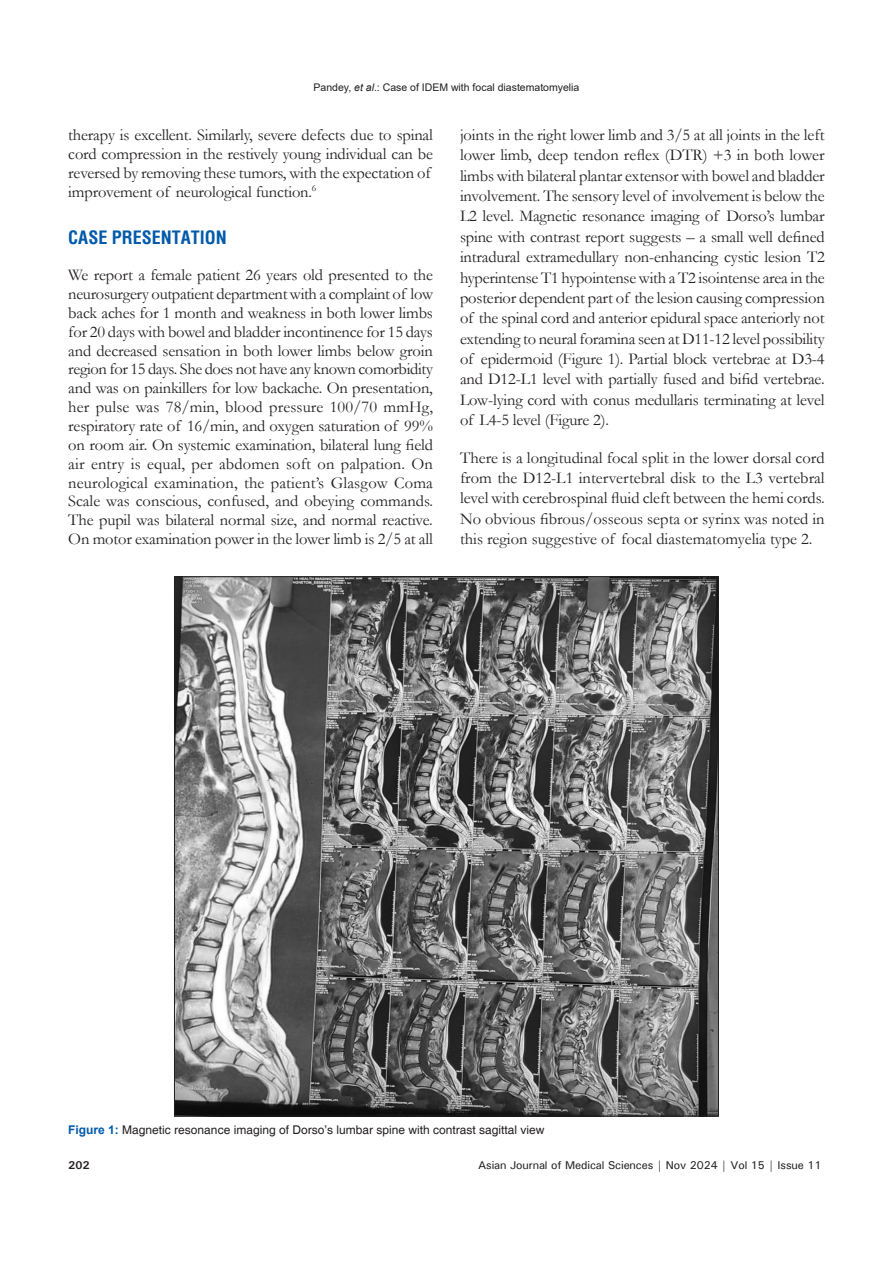
<style>
.page{position:relative;width:893px;height:1263px;background:#fff}
.page>*{position:absolute;margin:0;border:0;box-sizing:border-box;transform-origin:0 0}
.t1{font:700 condensed 18px "Helvetica";color:#015aaa}
.TX{font:16.5px/20.4px "Garamond";letter-spacing:-.01em;color:#231f20;text-align:justify}
.FGC{font:12px "Helvetica";color:#231f20}
.t2{font:500 11.25px "Univers";letter-spacing:-.01em;color:#231f20}
.t3{font:700 11.25px "Univers";color:#231f20}
.t4{font:10.5px "Arial";color:#231f20}
.s1{font-style:italic}
.s2{font-weight:700;color:#015aaa}
</style>
<div class="page">
<img style="left:176px;top:578px;width:541px;height:536px">
<p class="t4" style="left:313px;top:80px;width:267px">Pandey, <span class="s1">et al</span>.: Case of IDEM with focal diastematomyelia</p>
<p class="TX" style="left:68px;top:125px;width:366px;line-height:18.9px;text-align:left">therapy is excellent. Similarly, severe defects due to spinal cord compression in the restively young individual can be reversed by removing these tumors, with the expectation of improvement of neurological function.<sup>6</sup></p>
<h1 class="t1" style="left:68px;top:226px;width:160px">CASE PRESENTATION</h1>
<p class="TX" style="left:68px;top:265px;width:366px;line-height:18.9px">We report a female patient 26 years old presented to the neurosurgery outpatient department with a complaint of low back aches for 1 month and weakness in both lower limbs for 20 days with bowel and bladder incontinence for 15 days and decreased sensation in both lower limbs below groin region for 15 days. She does not have any known comorbidity and was on painkillers for low backache. On presentation, her pulse was 78/min, blood pressure 100/70 mmHg, respiratory rate of 16/min, and oxygen saturation of 99% on room air. On systemic examination, bilateral lung field air entry is equal, per abdomen soft on palpation. On neurological examination, the patient’s Glasgow Coma Scale was conscious, confused, and obeying commands.<br>The pupil was bilateral normal size, and normal reactive.<br>On motor examination power in the lower limb is 2/5 at all</p>
<p class="TX" style="left:460px;top:124px;width:366px">joints in the right lower limb and 3/5 at all joints in the left lower limb, deep tendon reflex (DTR) +3 in both lower limbs with bilateral plantar extensor with bowel and bladder involvement. The sensory level of involvement is below the L2 level. Magnetic resonance imaging of Dorso’s lumbar spine with contrast report suggests – a small well defined intradural extramedullary non-enhancing cystic lesion T2 hyperintense T1 hypointense with a T2 isointense area in the posterior dependent part of the lesion causing compression of the spinal cord and anterior epidural space anteriorly not extending to neural foramina seen at D11-12 level possibility of epidermoid (Figure 1). Partial block vertebrae at D3-4 and D12-L1 level with partially fused and bifid vertebrae.<br>Low-lying cord with conus medullaris terminating at level of L4-5 level (Figure 2).</p>
<p class="TX" style="left:460px;top:447px;width:366px">There is a longitudinal focal split in the lower dorsal cord from the D12-L1 intervertebral disk to the L3 vertebral level with cerebrospinal fluid cleft between the hemi cords.<br>No obvious fibrous/osseous septa or syrinx was noted in this region suggestive of focal diastematomyelia type 2.</p>
<p class="FGC" style="left:68px;top:1123px;width:478px"><span class="s2">Figure 1:</span> Magnetic resonance imaging of Dorso’s lumbar spine with contrast sagittal view</p>
<p class="t3" style="left:68px;top:1158px;width:23px">202</p>
<p class="t2" style="left:478px;top:1157px;width:345px">Asian Journal of Medical Sciences | Nov 2024 | Vol 15 | Issue 11</p>
</div>
